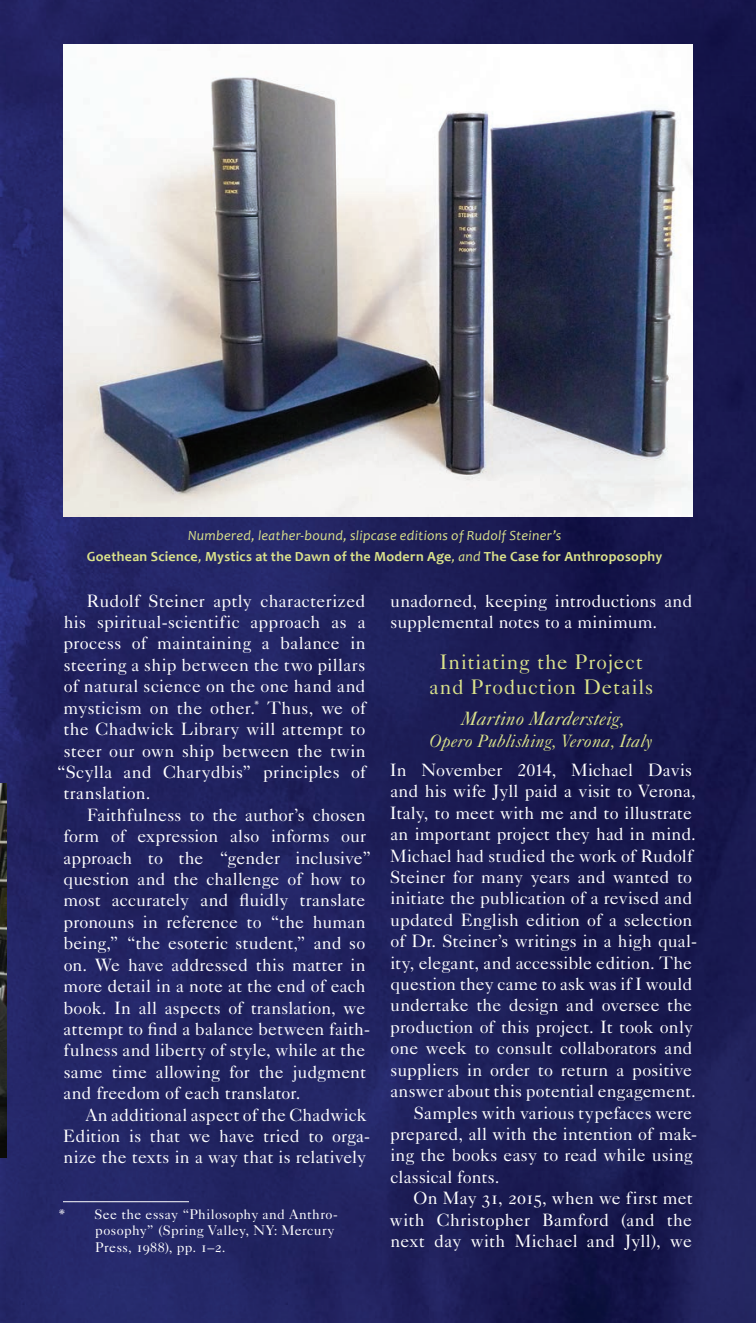
<style>
.page{position:relative;width:756px;height:1323px;background:#fff}
.page>*{position:absolute;margin:0;border:0;box-sizing:border-box;transform-origin:0 0}
.t1{font:21px/25.2px "Caslon 540 LT Std";letter-spacing:.04em;color:#dbe38b;text-align:center}
.t2{font:italic 19.25px "Caslon 540 LT Std";letter-spacing:.015em;color:#dbe38b}
.t3{font:17.85px/21.3px "Caslon 540 LT Std";letter-spacing:.01em;color:#fff}
.t4{font:italic 17.85px "Caslon 540 LT Std";letter-spacing:.015em;color:#dbe38b}
.t5{font:700 14px/21px "Candara";letter-spacing:.02em;color:#dbe38b;text-align:center}
.t6{font:14px/16.8px "Caslon 540 LT Std";letter-spacing:.03em;color:#fff}
.s1{font-weight:400;font-style:italic}
</style>
<div class="page">
<img style="left:0;top:0;width:756px;height:1323px">
<hr style="left:63px;top:1201px;width:126px;height:1px;background:#fff">
<img style="left:63px;top:44px;width:630px;height:473px">
<img style="left:0;top:783px;width:7px;height:375px">
<p class="t5" style="left:87px;top:524px;width:577px"><span class="s1">Numbered, leather-bound, slipcase editions of Rudolf Steiner’s<br></span>Goethean Science<span class="s1">,</span> Mystics at the Dawn of the Modern Age<span class="s1">, and</span> The Case for Anthroposophy</p>
<p class="t3" style="left:87px;top:590px;width:280px">Rudolf Steiner aptly characterized</p>
<p class="t3" style="left:64px;top:611px;width:303px">his spiritual-scientific approach as a</p>
<p class="t3" style="left:63px;top:632px;width:304px">process of maintaining a balance in</p>
<p class="t3" style="left:64px;top:654px;width:303px">steering a ship between the two pillars</p>
<p class="t3" style="left:64px;top:675px;width:303px">of natural science on the one hand and</p>
<p class="t3" style="left:64px;top:697px;width:304px">mysticism on the other.<sup>*</sup> Thus, we of</p>
<p class="t3" style="left:64px;top:718px;width:303px">the Chadwick Library will attempt to</p>
<p class="t3" style="left:64px;top:740px;width:303px">steer our own ship between the twin</p>
<p class="t3" style="left:57px;top:761px;width:311px">“Scylla and Charydbis” principles of</p>
<p class="t3" style="left:64px;top:782px;width:89px">translation.</p>
<p class="t3" style="left:87px;top:804px;width:280px">Faithfulness to the author’s chosen</p>
<p class="t3" style="left:63px;top:825px;width:304px">form of expression also informs our</p>
<p class="t3" style="left:64px;top:847px;width:309px">approach to the “gender inclusive”</p>
<p class="t3" style="left:64px;top:868px;width:303px">question and the challenge of how to</p>
<p class="t3" style="left:64px;top:890px;width:303px">most accurately and fluidly translate</p>
<p class="t3" style="left:63px;top:911px;width:304px">pronouns in reference to “the human</p>
<p class="t3" style="left:63px;top:932px;width:303px">being,” “the esoteric student,” and so</p>
<p class="t3" style="left:64px;top:954px;width:303px">on. We have addressed this matter in</p>
<p class="t3" style="left:64px;top:975px;width:304px">more detail in a note at the end of each</p>
<p class="t3" style="left:63px;top:997px;width:303px">book. In all aspects of translation, we</p>
<p class="t3" style="left:64px;top:1018px;width:308px">attempt to find a balance between faith-</p>
<p class="t3" style="left:63px;top:1039px;width:303px">fulness and liberty of style, while at the</p>
<p class="t3" style="left:64px;top:1061px;width:304px">same time allowing for the judgment</p>
<p class="t3" style="left:64px;top:1082px;width:238px">and freedom of each translator.</p>
<p class="t3" style="left:85px;top:1104px;width:283px">An additional aspect of the Chadwick</p>
<p class="t3" style="left:63px;top:1125px;width:309px">Edition is that we have tried to orga-</p>
<p class="t3" style="left:64px;top:1147px;width:304px">nize the texts in a way that is relatively</p>
<p class="t6" style="left:95px;top:1205px;width:243px;text-indent:-37px">* See the essay “Philosophy and Anthro&shy;posophy” (Spring Valley, NY: Mercury<br>Press, 1988), pp. 1–2.</p>
<p class="t3" style="left:390px;top:590px;width:304px">unadorned, keeping introductions and supplemental notes to a minimum.</p>
<p class="t1" style="left:430px;top:649px;width:225px">Initiating the Project and Production Details</p>
<p class="t2" style="left:461px;top:707px;width:165px">Martino Mardersteig,</p>
<p class="t4" style="left:430px;top:730px;width:225px">Opero Publishing, Verona, Italy</p>
<p class="t3" style="left:390px;top:759px;width:304px">In November 2014, Michael Davis</p>
<p class="t3" style="left:390px;top:780px;width:307px">and his wife Jyll paid a visit to Verona,</p>
<p class="t3" style="left:390px;top:802px;width:304px">Italy, to meet with me and to illustrate</p>
<p class="t3" style="left:390px;top:823px;width:307px">an important project they had in mind.</p>
<p class="t3" style="left:390px;top:845px;width:304px">Michael had studied the work of Rudolf</p>
<p class="t3" style="left:390px;top:866px;width:303px">Steiner for many years and wanted to</p>
<p class="t3" style="left:390px;top:887px;width:303px">initiate the publication of a revised and</p>
<p class="t3" style="left:390px;top:909px;width:304px">updated English edition of a selection</p>
<p class="t3" style="left:391px;top:930px;width:308px">of Dr. Steiner’s writings in a high qual-</p>
<p class="t3" style="left:390px;top:952px;width:303px">ity, elegant, and accessible edition. The</p>
<p class="t3" style="left:390px;top:973px;width:303px">question they came to ask was if I would</p>
<p class="t3" style="left:390px;top:995px;width:303px">undertake the design and oversee the</p>
<p class="t3" style="left:390px;top:1016px;width:304px">production of this project. It took only</p>
<p class="t3" style="left:391px;top:1037px;width:303px">one week to consult collaborators and</p>
<p class="t3" style="left:391px;top:1059px;width:303px">suppliers in order to return a positive</p>
<p class="t3" style="left:390px;top:1080px;width:307px">answer about this potential engagement.</p>
<p class="t3" style="left:414px;top:1102px;width:280px">Samples with various typefaces were</p>
<p class="t3" style="left:390px;top:1123px;width:308px">prepared, all with the intention of mak-</p>
<p class="t3" style="left:390px;top:1144px;width:304px">ing the books easy to read while using</p>
<p class="t3" style="left:391px;top:1166px;width:110px">classical fonts.</p>
<p class="t3" style="left:414px;top:1187px;width:281px">On May 31, 2015, when we first met</p>
<p class="t3" style="left:390px;top:1209px;width:304px">with Christopher Bamford (and the</p>
<p class="t3" style="left:390px;top:1230px;width:303px">next day with Michael and Jyll), we</p>
</div>
